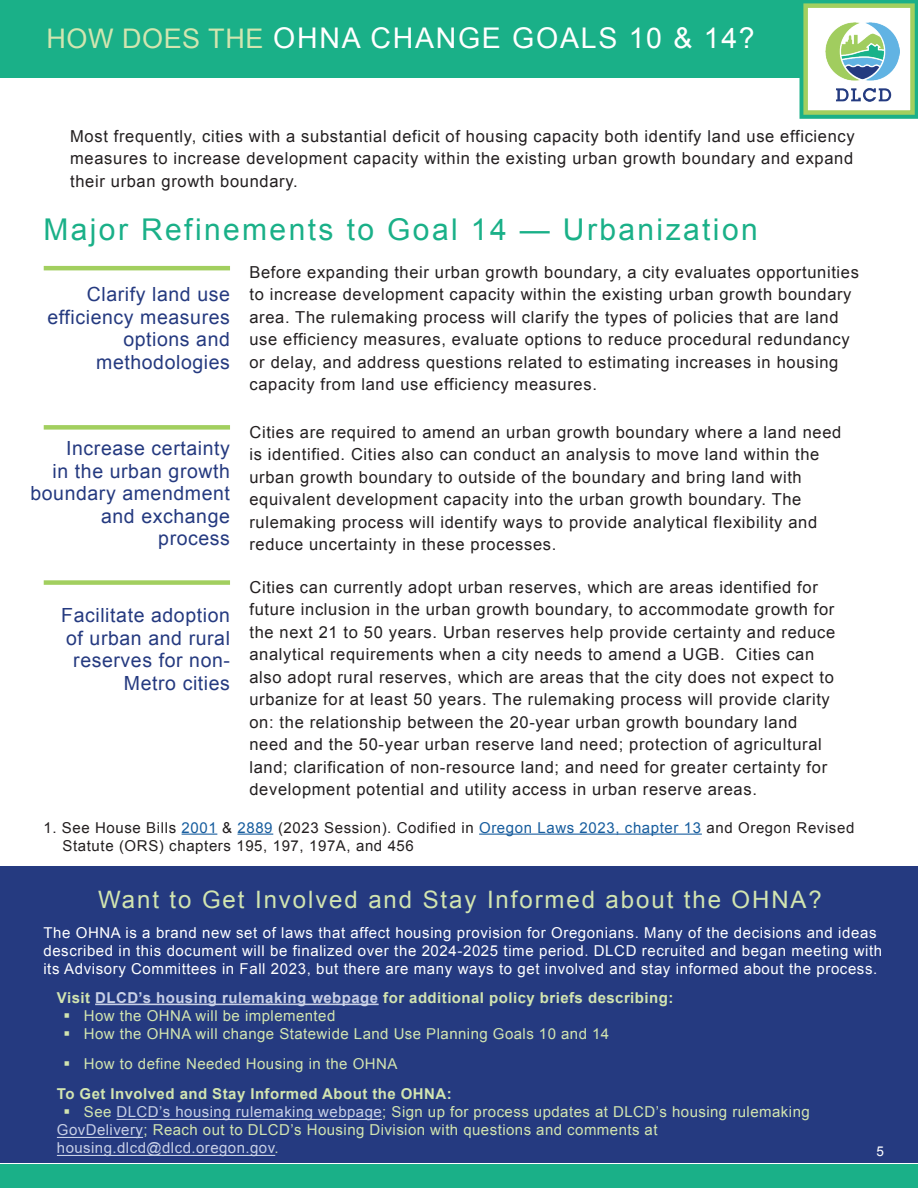
<style>
.page{position:relative;width:918px;height:1188px;background:#fff}
.page>*{position:absolute;margin:0;border:0;box-sizing:border-box;transform-origin:0 0}
.t1{font:30px "Arial";letter-spacing:.08em;color:#1ab088}
.t2{font:28.5px "Arial";letter-spacing:.06em;color:#fff}
.t3{font:24px "Arial";letter-spacing:.08em;color:#d2e5b0}
.t4{font:19.5px/22.5px "Arial";letter-spacing:.03em;color:#253a80;text-align:right}
.t5{font:16.5px/22.5px "Arial";letter-spacing:.04em;color:#231f20}
.t6{font:15px/18px "Arial";letter-spacing:.03em;color:#d2e5b0}
.t7{font:15px/18px "Arial";letter-spacing:.04em;color:#fff}
.t8{font:15px/18px "Arial";letter-spacing:.04em;color:#231f20}
.t9{font:700 15px "Arial";letter-spacing:.03em;color:#d2e5b0}
.t10{font:15px "Arial";letter-spacing:.03em;color:#c8d0e6}
.t11{font:13.5px "Arial";color:#fff}
.s1{font-size:27px;color:#d2e5b0}
.s2{color:#175d9e}
.s3{font-weight:700}
.s4{font-weight:700;color:#c8d0e6}
.s5{color:#c8d0e6}
.s6{color:#d2e5b0}
</style>
<div class="page">
<div style="left:0;top:0;width:800px;height:78px;background:#1ab088"></div>
<svg style="left:800px;top:0;width:118px;height:119px"></svg>
<div style="left:0;top:1164px;width:918px;height:24px;background:#1ab088"></div>
<div style="left:806px;top:6px;width:107px;height:107px;background:#fff"></div>
<div style="left:803px;top:3px;width:112px;height:112px;border:4px solid #a2cf5f"></div>
<img style="left:826px;top:22px;width:73px;height:79px">
<hr style="left:44px;top:266px;width:186px;height:4px;background:#a2cf5f">
<div style="left:44px;top:425px;width:186px;height:5px;background:#a2cf5f"></div>
<div style="left:44px;top:580px;width:186px;height:5px;background:#a2cf5f"></div>
<div style="left:0;top:866px;width:918px;height:297px;background:#253a80"></div>
<hr style="left:95px;top:1004px;width:284px;height:1px;background:#c8d0e6">
<hr style="left:57px;top:1155px;width:218px;height:1px;background:#c8d0e6">
<hr style="left:57px;top:1137px;width:86px;height:1px;background:#c8d0e6">
<hr style="left:117px;top:1119px;width:265px;height:1px;background:#c8d0e6">
<hr style="left:182px;top:834px;width:35px;height:1px;background:#175d9e">
<hr style="left:238px;top:834px;width:35px;height:1px;background:#175d9e">
<hr style="left:479px;top:834px;width:223px;height:1px;background:#175d9e">
<h2 class="t2" style="left:46px;top:19px;width:710px"><span class="s1">HOW DOES THE</span> OHNA CHANGE GOALS 10 &amp; 14?</h2>
<p class="t5" style="left:70px;top:125px;width:786px;text-align:justify">Most frequently, cities with a substantial deficit of housing capacity both identify land use efficiency measures to increase development capacity within the existing urban growth boundary and expand their urban growth boundary.</p>
<h1 class="t1" style="left:43px;top:210px;width:716px">Major Refinements to Goal 14 — Urbanization</h1>
<p class="t4" style="left:48px;top:283px;width:184px">Clarify land use efficiency measures options and methodologies</p>
<p class="t4" style="left:30px;top:437px;width:201px">Increase certainty<br>in the urban growth boundary amendment and exchange process</p>
<p class="t4" style="left:61px;top:604px;width:170px">Facilitate adoption of urban and rural reserves for non-<br>Metro cities</p>
<p class="t5" style="left:249px;top:261px;width:611px">Before expanding their urban growth boundary, a city evaluates opportunities to increase development capacity within the existing urban growth boundary area. The rulemaking process will clarify the types of policies that are land use efficiency measures, evaluate options to reduce procedural redundancy or delay, and address questions related to estimating increases in housing capacity from land use efficiency measures.</p>
<p class="t5" style="left:249px;top:421px;width:593px">Cities are required to amend an urban growth boundary where a land need is identified. Cities also can conduct an analysis to move land within the urban growth boundary to outside of the boundary and bring land with equivalent development capacity into the urban growth boundary. The rulemaking process will identify ways to provide analytical flexibility and reduce uncertainty in these processes.</p>
<p class="t5" style="left:249px;top:576px;width:587px">Cities can currently adopt urban reserves, which are areas identified for future inclusion in the urban growth boundary, to accommodate growth for the next 21 to 50 years. Urban reserves help provide certainty and reduce analytical requirements when a city needs to amend a UGB. Cities can also adopt rural reserves, which are areas that the city does not expect to urbanize for at least 50 years. The rulemaking process will provide clarity on: the relationship between the 20-year urban growth boundary land need and the 50-year urban reserve land need; protection of agricultural land; clarification of non-resource land; and need for greater certainty for development potential and utility access in urban reserve areas.</p>
<p class="t8" style="left:63px;top:818px;width:793px;text-indent:-19px">1. See House Bills <span class="s2">2001</span> &amp; <span class="s2">2889</span> (2023 Session). Codified in <span class="s2">Oregon Laws 2023, chapter 13</span> and Oregon Revised<br>Statute (ORS) chapters 195, 197, 197A, and 456</p>
<h3 class="t3" style="left:98px;top:884px;width:725px">Want to Get Involved and Stay Informed about the OHNA?</h3>
<p class="t7" style="left:43px;top:924px;width:840px">The OHNA is a brand new set of laws that affect housing provision for Oregonians. Many of the decisions and ideas described in this document will be finalized over the 2024-2025 time period. DLCD recruited and began meeting with its Advisory Committees in Fall 2023, but there are many ways to get involved and stay informed about the process.</p>
<p class="t6" style="left:84px;top:989px;width:591px;text-indent:-27px"><span class="s3">Visit</span> <span class="s4">DLCD’s housing rulemaking webpage</span> <span class="s3">for additional policy briefs describing:<br></span>How the OHNA will be implemented<br>How the OHNA will change Statewide Land Use Planning Goals 10 and 14</p>
<p class="t6" style="left:84px;top:1055px;width:315px">How to define Needed Housing in the OHNA</p>
<p class="t9" style="left:57px;top:1084px;width:396px">To Get Involved and Stay Informed About the OHNA:</p>
<p class="t6" style="left:84px;top:1103px;width:727px">See <span class="s5">DLCD’s housing rulemaking webpage</span>; Sign up for process updates at DLCD’s housing rulemaking</p>
<p class="t6" style="left:57px;top:1121px;width:602px"><span class="s5">GovDelivery</span>; Reach out to DLCD’s Housing Division with questions and comments at</p>
<p class="t10" style="left:57px;top:1137px;width:223px">housing.dlcd@dlcd.oregon.gov<span class="s6">.</span></p>
<p class="t11" style="left:877px;top:1142px;width:9px">5</p>
</div>
